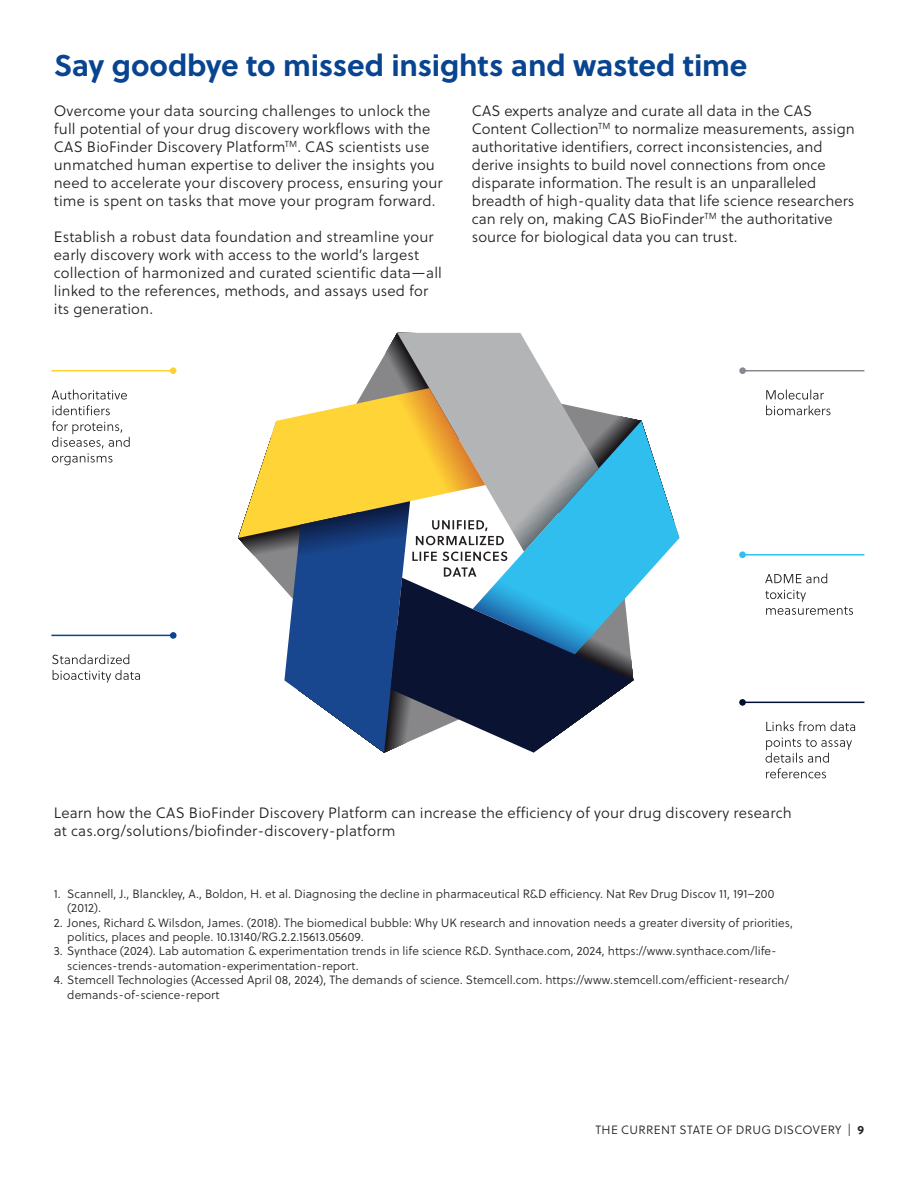
<style>
.page{position:relative;width:918px;height:1188px;background:#fff}
.page>*{position:absolute;margin:0;border:0;box-sizing:border-box;transform-origin:0 0}
.Heading_1{font:700 30px "Soleil";letter-spacing:-.005em;color:#094491}
.Body_Copy{font:15px/18px "Soleil Lt";letter-spacing:.01em;color:#231f20}
.t1{font:12px/14.4px "Soleil Lt";color:#231f20}
.t2{font:12px "Soleil Lt";letter-spacing:.03em;color:#231f20}
.s1{font-family:"Soleil";font-weight:700}
</style>
<div class="page">
<hr style="left:51px;top:370px;width:122px;height:1px;background:#ffd231">
<div style="left:170px;top:367px;width:7px;height:7px;background:#ffd231;border-radius:50%"></div>
<svg style="left:52px;top:421px;width:78px;height:44px"></svg>
<svg style="left:52px;top:390px;width:75px;height:25px"></svg>
<svg style="left:765px;top:590px;width:88px;height:25px"></svg>
<svg style="left:765px;top:573px;width:62px;height:10px"></svg>
<svg style="left:766px;top:738px;width:86px;height:40px"></svg>
<svg style="left:766px;top:721px;width:89px;height:10px"></svg>
<svg style="left:53px;top:670px;width:87px;height:13px"></svg>
<svg style="left:52px;top:654px;width:77px;height:10px"></svg>
<hr style="left:743px;top:554px;width:121px;height:1px;background:#30bfef">
<hr style="left:743px;top:702px;width:121px;height:1px;background:#000e31">
<div style="left:739px;top:551px;width:7px;height:7px;background:#30bfef;border-radius:50%"></div>
<div style="left:739px;top:699px;width:7px;height:7px;background:#000e31;border-radius:50%"></div>
<hr style="left:51px;top:635px;width:122px;height:1px;background:#094491">
<div style="left:170px;top:632px;width:7px;height:7px;background:#094491;border-radius:50%"></div>
<svg style="left:766px;top:390px;width:65px;height:25px"></svg>
<hr style="left:743px;top:370px;width:121px;height:1px;background:#868a8e">
<div style="left:739px;top:367px;width:7px;height:7px;background:#868a8e;border-radius:50%"></div>
<svg style="left:238px;top:333px;width:441px;height:420px"></svg>
<p class="Heading_1" style="left:54px;top:43px;width:695px">Say goodbye to missed insights and wasted time</p>
<p class="Body_Copy" style="left:54px;top:102px;width:391px">Overcome your data sourcing challenges to unlock the full potential of your drug discovery workflows with the CAS BioFinder Discovery Platform<sup>TM</sup>. CAS scientists use unmatched human expertise to deliver the insights you need to accelerate your discovery process, ensuring your time is spent on tasks that move your program forward.</p>
<p class="Body_Copy" style="left:54px;top:228px;width:390px">Establish a robust data foundation and streamline your early discovery work with access to the world’s largest collection of harmonized and curated scientific data—all linked to the references, methods, and assays used for its generation.</p>
<p class="Body_Copy" style="left:472px;top:102px;width:384px">CAS experts analyze and curate all data in the CAS Content Collection<sup>TM</sup> to normalize measurements, assign authoritative identifiers, correct inconsistencies, and derive insights to build novel connections from once disparate information. The result is an unparalleled breadth of high-quality data that life science researchers can rely on, making CAS BioFinder<sup>TM</sup> the authoritative source for biological data you can trust.</p>
<p class="Body_Copy" style="left:54px;top:804px;width:740px">Learn how the CAS BioFinder Discovery Platform can increase the efficiency of your drug discovery research at cas.org/solutions/biofinder-discovery-platform</p>
<p class="t1" style="left:67px;top:887px;width:709px;text-indent:-14px">1. Scannell, J., Blanckley, A., Boldon, H. et al. Diagnosing the decline in pharmaceutical R&amp;D efficiency. Nat Rev Drug Discov 11, 191–200 (2012).</p>
<p class="t1" style="left:67px;top:916px;width:727px;text-indent:-14px">2. Jones, Richard &amp; Wilsdon, James. (2018). The biomedical bubble: Why UK research and innovation needs a greater diversity of priorities, politics, places and people. 10.13140/RG.2.2.15613.05609.</p>
<p class="t1" style="left:67px;top:944px;width:711px;text-indent:-14px">3. Synthace (2024). Lab automation &amp; experimentation trends in life science R&amp;D. Synthace.com, 2024, https://www.synthace.com/life&shy;sciences-trends-automation-experimentation-report.</p>
<p class="t1" style="left:67px;top:973px;width:723px;text-indent:-14px">4. Stemcell Technologies (Accessed April 08, 2024), The demands of science. Stemcell.com. https://www.stemcell.com/efficient-research/ demands-of-science-report</p>
<p class="t2" style="left:595px;top:1123px;width:270px">THE CURRENT STATE OF DRUG DISCOVERY | <span class="s1">9</span></p>
</div>
